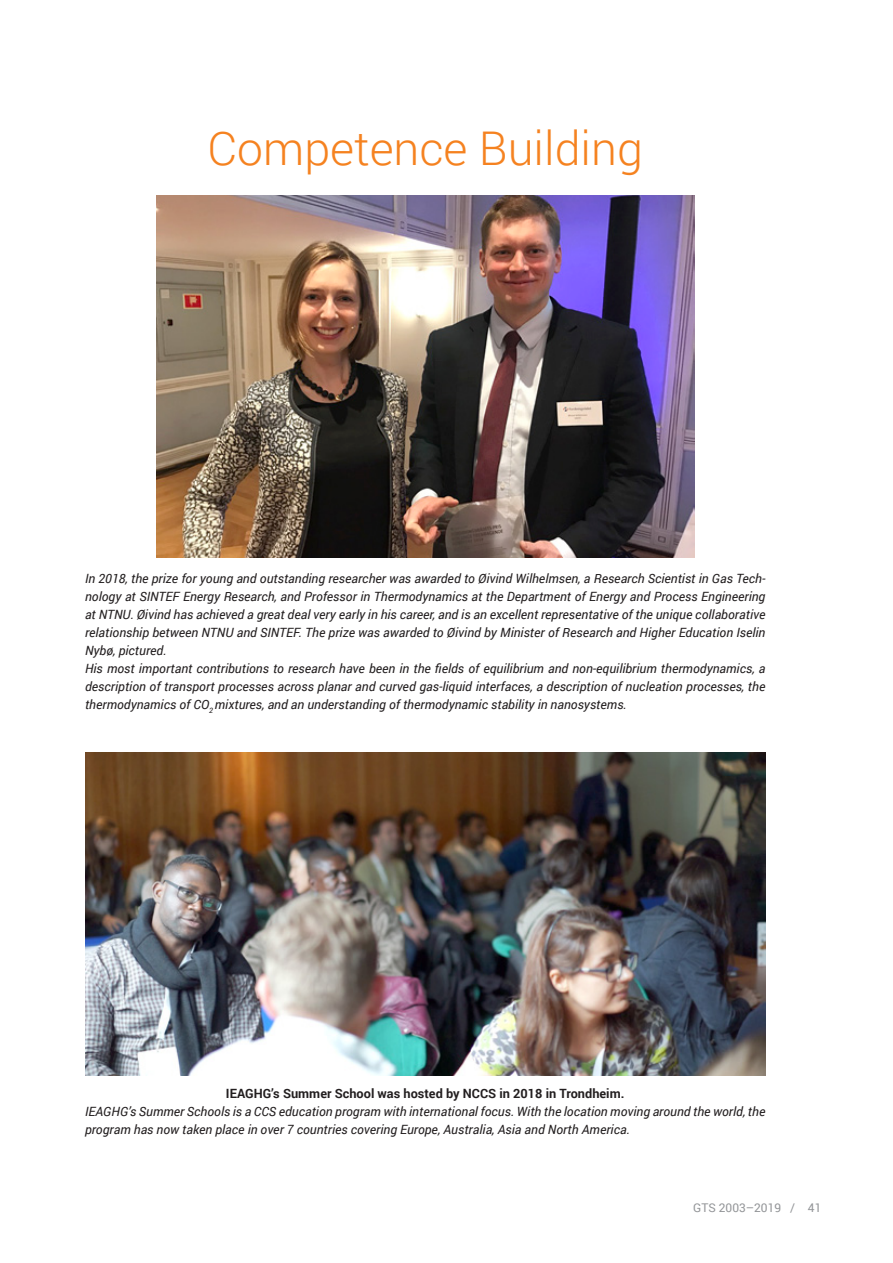
<style>
.page{position:relative;width:893px;height:1263px;background:#fff}
.page>*{position:absolute;margin:0;border:0;box-sizing:border-box;transform-origin:0 0}
.tittel{font:300 46.5px "Roboto";color:#f58220}
.billedtekst{font:italic 12.75px/18px "Roboto";color:#231f20;text-align:justify}
.billedtekst-2{font:700 12.75px "Roboto";color:#231f20}
.t1{font:12px "Roboto";color:#939598}
</style>
<div class="page">
<img style="left:156px;top:196px;width:538px;height:361px">
<img style="left:85px;top:753px;width:680px;height:323px">
<p class="tittel" style="left:207px;top:116px;width:437px">Competence Building</p>
<p class="billedtekst" style="left:85px;top:569px;width:682px">In 2018, the prize for young and outstanding researcher was awarded to Øivind Wilhelmsen, a Research Scientist in Gas Tech&shy;nology at SINTEF Energy Research, and Professor in Thermodynamics at the Department of Energy and Process Engineering at NTNU. Øivind has achieved a great deal very early in his career, and is an excellent representative of the unique collaborative relationship between NTNU and SINTEF. The prize was awarded to Øivind by Minister of Research and Higher Education Iselin Nybø, pictured.</p>
<p class="billedtekst" style="left:85px;top:659px;width:682px">His most important contributions to research have been in the fields of equilibrium and non-equilibrium thermodynamics, a description of transport processes across planar and curved gas-liquid interfaces, a description of nucleation processes, the thermodynamics of CO<sub>2</sub> mixtures, and an understanding of thermodynamic stability in nanosystems.</p>
<p class="billedtekst-2" style="left:226px;top:1084px;width:400px">IEAGHG’s Summer School was hosted by NCCS in 2018 in Trondheim.</p>
<p class="billedtekst" style="left:85px;top:1102px;width:682px">IEAGHG’s Summer Schools is a CCS education program with international focus. With the location moving around the world, the program has now taken place in over 7 countries covering Europe, Australia, Asia and North America.</p>
<p class="t1" style="left:693px;top:1199px;width:130px">GTS 2003–2019 / 41</p>
</div>
